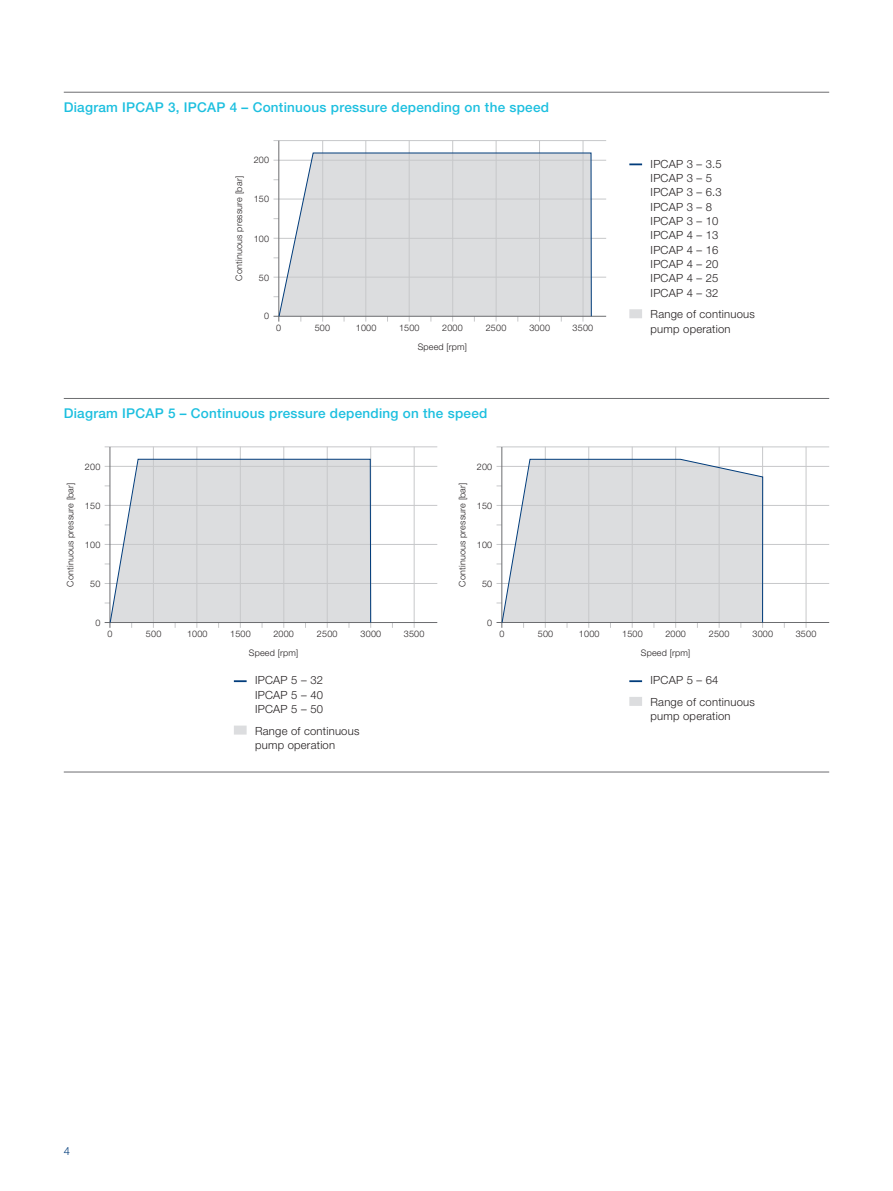
<style>
.page{position:relative;width:893px;height:1191px;background:#fff}
.page>*{position:absolute;margin:0;border:0;box-sizing:border-box;transform-origin:0 0}
.t1{font:500 13.5px "Helvetica Neue LT Pro";letter-spacing:.02em;color:#1cbfdf}
.t2{font:300 11.25px/14.4px "Helvetica Neue LT Pro";letter-spacing:.02em;color:#231f20}
.t3{font:300 11.25px "Helvetica Neue LT Pro";color:#013c7b}
.t4{font:300 9px "Helvetica Neue LT Pro";letter-spacing:.02em;color:#231f20}
</style>
<div class="page">
<svg style="left:629px;top:163px;width:13px;height:2px"></svg>
<div style="left:629px;top:309px;width:13px;height:9px;background:#dcdddf"></div>
<svg style="left:234px;top:680px;width:13px;height:2px"></svg>
<div style="left:234px;top:725px;width:13px;height:9px;background:#dcdddf"></div>
<svg style="left:629px;top:680px;width:13px;height:2px"></svg>
<div style="left:629px;top:697px;width:13px;height:9px;background:#dcdddf"></div>
<hr style="left:64px;top:92px;width:765px;height:1px;background:#6c6d70">
<hr style="left:64px;top:398px;width:765px;height:1px;background:#6c6d70">
<hr style="left:273px;top:140px;width:333px;height:1px;background:#c7c8ca">
<hr style="left:279px;top:238px;width:327px;height:1px;background:#c7c8ca">
<hr style="left:279px;top:199px;width:327px;height:1px;background:#c7c8ca">
<hr style="left:279px;top:160px;width:327px;height:1px;background:#c7c8ca">
<hr style="left:279px;top:277px;width:327px;height:1px;background:#c7c8ca">
<hr style="left:322px;top:140px;width:1px;height:176px;background:#c7c8ca">
<hr style="left:366px;top:140px;width:1px;height:176px;background:#c7c8ca">
<hr style="left:409px;top:140px;width:1px;height:176px;background:#c7c8ca">
<hr style="left:452px;top:140px;width:1px;height:176px;background:#c7c8ca">
<hr style="left:496px;top:140px;width:1px;height:176px;background:#c7c8ca">
<hr style="left:539px;top:140px;width:1px;height:176px;background:#c7c8ca">
<hr style="left:583px;top:140px;width:1px;height:176px;background:#c7c8ca">
<hr style="left:273px;top:316px;width:333px;height:1px;background:#6c6d70">
<hr style="left:278px;top:141px;width:1px;height:180px;background:#6c6d70">
<svg style="left:278px;top:152px;width:314px;height:165px;background:#d9dadd"></svg>
<hr style="left:105px;top:446px;width:332px;height:1px;background:#c7c8ca">
<hr style="left:105px;top:544px;width:332px;height:1px;background:#c7c8ca">
<hr style="left:105px;top:505px;width:332px;height:1px;background:#c7c8ca">
<hr style="left:105px;top:466px;width:332px;height:1px;background:#c7c8ca">
<hr style="left:105px;top:583px;width:332px;height:1px;background:#c7c8ca">
<hr style="left:153px;top:447px;width:1px;height:181px;background:#c7c8ca">
<hr style="left:197px;top:447px;width:1px;height:181px;background:#c7c8ca">
<hr style="left:240px;top:447px;width:1px;height:181px;background:#c7c8ca">
<hr style="left:284px;top:447px;width:1px;height:181px;background:#c7c8ca">
<hr style="left:327px;top:447px;width:1px;height:181px;background:#c7c8ca">
<hr style="left:370px;top:447px;width:1px;height:181px;background:#c7c8ca">
<hr style="left:414px;top:447px;width:1px;height:181px;background:#c7c8ca">
<hr style="left:105px;top:622px;width:332px;height:1px;background:#6c6d70">
<hr style="left:109px;top:447px;width:1px;height:181px;background:#6c6d70">
<svg style="left:109px;top:458px;width:263px;height:165px;background:#d9dadd"></svg>
<hr style="left:496px;top:446px;width:333px;height:1px;background:#c7c8ca">
<hr style="left:496px;top:544px;width:333px;height:1px;background:#c7c8ca">
<hr style="left:496px;top:505px;width:333px;height:1px;background:#c7c8ca">
<hr style="left:496px;top:466px;width:333px;height:1px;background:#c7c8ca">
<hr style="left:496px;top:583px;width:333px;height:1px;background:#c7c8ca">
<hr style="left:545px;top:447px;width:1px;height:181px;background:#c7c8ca">
<hr style="left:588px;top:447px;width:1px;height:181px;background:#c7c8ca">
<hr style="left:632px;top:447px;width:1px;height:181px;background:#c7c8ca">
<hr style="left:675px;top:447px;width:1px;height:181px;background:#c7c8ca">
<hr style="left:719px;top:447px;width:1px;height:181px;background:#c7c8ca">
<hr style="left:762px;top:447px;width:1px;height:181px;background:#c7c8ca">
<hr style="left:806px;top:447px;width:1px;height:181px;background:#c7c8ca">
<hr style="left:496px;top:622px;width:333px;height:1px;background:#6c6d70">
<hr style="left:501px;top:447px;width:1px;height:181px;background:#6c6d70">
<svg style="left:501px;top:458px;width:263px;height:165px;background:#d9dbdd"></svg>
<hr style="left:64px;top:771px;width:765px;height:1px;background:#6c6d70">
<h1 class="t1" style="left:64px;top:99px;width:487px">Diagram IPCAP 3, IPCAP 4 – Continuous pressure depending on the speed</h1>
<p class="t4" style="left:233px;top:280px;width:106px;rotate:-90deg">Continuous pressure [bar]</p>
<p class="t4" style="left:254px;top:155px;width:17px">200</p>
<p class="t4" style="left:254px;top:194px;width:17px">150</p>
<p class="t4" style="left:254px;top:233px;width:17px">100</p>
<p class="t4" style="left:259px;top:272px;width:12px">50</p>
<p class="t4" style="left:264px;top:311px;width:7px">0</p>
<p class="t4" style="left:276px;top:322px;width:7px">0</p>
<p class="t4" style="left:315px;top:322px;width:17px">500</p>
<p class="t4" style="left:356px;top:322px;width:22px">1000</p>
<p class="t4" style="left:399px;top:322px;width:22px">1500</p>
<p class="t4" style="left:442px;top:322px;width:22px">2000</p>
<p class="t4" style="left:486px;top:322px;width:22px">2500</p>
<p class="t4" style="left:529px;top:322px;width:22px">3000</p>
<p class="t4" style="left:573px;top:322px;width:22px">3500</p>
<p class="t4" style="left:418px;top:341px;width:51px">Speed [rpm]</p>
<h1 class="t1" style="left:64px;top:405px;width:425px">Diagram IPCAP 5 – Continuous pressure depending on the speed</h1>
<p class="t4" style="left:85px;top:461px;width:17px">200</p>
<p class="t4" style="left:477px;top:461px;width:17px">200</p>
<p class="t4" style="left:65px;top:587px;width:106px;rotate:-90deg">Continuous pressure [bar]</p>
<p class="t4" style="left:457px;top:587px;width:106px;rotate:-90deg">Continuous pressure [bar]</p>
<p class="t4" style="left:85px;top:500px;width:17px">150</p>
<p class="t4" style="left:477px;top:500px;width:17px">150</p>
<p class="t4" style="left:85px;top:539px;width:17px">100</p>
<p class="t4" style="left:477px;top:539px;width:17px">100</p>
<p class="t4" style="left:90px;top:578px;width:12px">50</p>
<p class="t4" style="left:482px;top:578px;width:12px">50</p>
<p class="t4" style="left:95px;top:617px;width:7px">0</p>
<p class="t4" style="left:487px;top:617px;width:7px">0</p>
<p class="t2" style="left:651px;top:156px;width:73px">IPCAP 3 – 3.5<br>IPCAP 3 – 5<br>IPCAP 3 – 6.3<br>IPCAP 3 – 8<br>IPCAP 3 – 10<br>IPCAP 4 – 13<br>IPCAP 4 – 16<br>IPCAP 4 – 20<br>IPCAP 4 – 25<br>IPCAP 4 – 32</p>
<p class="t2" style="left:651px;top:307px;width:106px">Range of continuous pump operation</p>
<p class="t4" style="left:107px;top:628px;width:7px">0</p>
<p class="t4" style="left:499px;top:628px;width:7px">0</p>
<p class="t4" style="left:146px;top:628px;width:17px">500</p>
<p class="t4" style="left:187px;top:628px;width:22px">1000</p>
<p class="t4" style="left:230px;top:628px;width:22px">1500</p>
<p class="t4" style="left:273px;top:628px;width:22px">2000</p>
<p class="t4" style="left:317px;top:628px;width:22px">2500</p>
<p class="t4" style="left:361px;top:628px;width:22px">3000</p>
<p class="t4" style="left:404px;top:628px;width:22px">3500</p>
<p class="t4" style="left:538px;top:628px;width:17px">500</p>
<p class="t4" style="left:579px;top:628px;width:22px">1000</p>
<p class="t4" style="left:622px;top:628px;width:22px">1500</p>
<p class="t4" style="left:665px;top:628px;width:22px">2000</p>
<p class="t4" style="left:709px;top:628px;width:22px">2500</p>
<p class="t4" style="left:753px;top:628px;width:22px">3000</p>
<p class="t4" style="left:796px;top:628px;width:22px">3500</p>
<p class="t4" style="left:249px;top:647px;width:51px">Speed [rpm]</p>
<p class="t4" style="left:641px;top:647px;width:51px">Speed [rpm]</p>
<p class="t3" style="left:64px;top:1144px;width:8px">4</p>
<p class="t2" style="left:255px;top:673px;width:69px;text-align:justify">IPCAP 5 – 32<br>IPCAP 5 – 40<br>IPCAP 5 – 50</p>
<p class="t2" style="left:255px;top:723px;width:106px">Range of continuous pump operation</p>
<p class="t2" style="left:651px;top:669px;width:106px;line-height:21.6px">IPCAP 5 – 64<br>Range of continuous</p>
<p class="t2" style="left:651px;top:709px;width:82px">pump operation</p>
</div>
